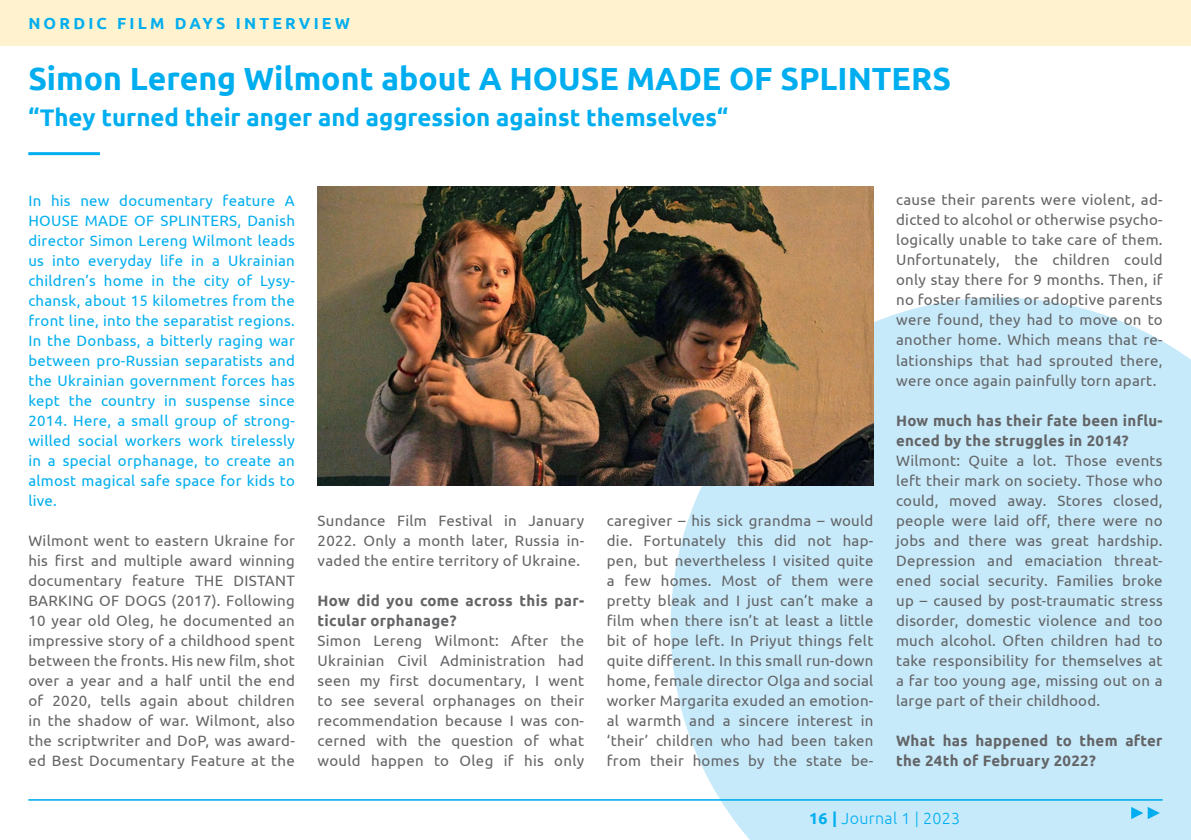
<style>
.page{position:relative;width:1191px;height:840px;background:#fff}
.page>*{position:absolute;margin:0;border:0;box-sizing:border-box;transform-origin:0 0}
.t1{font:700 32px "Ubuntu";color:#00aeef}
.t2{font:700 24px "Ubuntu";color:#00aeef}
.t3{font:700 16px "Ubuntu";letter-spacing:.2em;color:#00aeef}
.t4{font:300 16px "Ubuntu";letter-spacing:.02em;color:#00aeef}
.t5{font:15px/20px "Ubuntu";letter-spacing:.02em;color:#636466;text-align:justify}
.t6{font:15px/20px "Ubuntu";letter-spacing:.02em;color:#00aeef;text-align:justify}
.t7{font:700 15px/20px "Ubuntu";letter-spacing:.02em;color:#636466}
.s1{font-weight:700}
</style>
<div class="page">
<div style="left:0;top:0;width:1191px;height:45px;background:#fff3cf"></div>
<div style="left:670px;top:297px;width:521px;height:542px;background:#c7eafb"></div>
<img style="left:318px;top:186px;width:555px;height:299px">
<hr style="left:28px;top:798px;width:1134px;height:2px;background:#00aeef">
<hr style="left:28px;top:152px;width:72px;height:3px;background:#00aeef">
<svg style="left:1131px;top:806px;width:28px;height:12px"></svg>
<p class="t3" style="left:28px;top:14px;width:320px">Nordic Film Days In terview</p>
<h1 class="t1" style="left:28px;top:59px;width:622px">Simon Lereng Wilmont about A HOUSE MADE</h1>
<h1 class="t1" style="left:729px;top:59px;width:164px">OF SPLI NTERS</h1>
<h2 class="t2" style="left:28px;top:103px;width:701px">“They turned their anger and aggression against themselves“</h2>
<p class="t6" style="left:28px;top:190px;width:268px">In his new documentary feature A HOUSE MADE OF SPLINTERS, Danish director Simon Lereng Wilmont leads us into everyday life in a Ukrainian children’s home in the city of Lysy&shy;chansk, about 15 kilometres from the front line, into the separatist regions.<br>In the Donbass, a bitterly raging war between pro-Russian separatists and the Ukrainian government forces has kept the country in suspense since 2014. Here, a small group of strong&shy;willed social workers work tirelessly in a special orphanage, to create an almost magical safe space for kids to live.</p>
<p class="t5" style="left:28px;top:529px;width:268px">Wilmont went to eastern Ukraine for his first and multiple award winning documentary feature THE DISTANT BARKING OF DOGS (2017). Following 10 year old Oleg, he documented an impressive story of a childhood spent between the fronts. His new film, shot over a year and a half until the end of 2020, tells again about children in the shadow of war. Wilmont, also the scriptwriter and DoP, was award&shy;ed Best Documentary Feature at the</p>
<p class="t5" style="left:317px;top:509px;width:268px">Sundance Film Festival in January 2022. Only a month later, Russia in&shy;vaded the entire territory of Ukraine.</p>
<p class="t7" style="left:317px;top:590px;width:268px">How did you come across this par&shy;ticular orphanage?</p>
<p class="t5" style="left:317px;top:629px;width:268px">Simon Lereng Wilmont: After the Ukrainian Civil Administration had seen my first documentary, I went to see several orphanages on their recommendation because I was con&shy;cerned with the question of what would happen to Oleg if his only</p>
<p class="t5" style="left:607px;top:509px;width:268px">caregiver – his sick grandma – would die. Fortunately this did not hap&shy;pen, but nevertheless I visited quite a few homes. Most of them were pretty bleak and I just can’t make a film when there isn’t at least a little bit of hope left. In Priyut things felt quite different. In this small run-down home, female director Olga and social worker Margarita exuded an emotion&shy;al warmth and a sincere interest in ‘their’ children who had been taken from their homes by the state be-</p>
<p class="t5" style="left:896px;top:189px;width:268px">cause their parents were violent, ad&shy;dicted to alcohol or otherwise psycho&shy;logically unable to take care of them.<br>Unfortunately, the children could only stay there for 9 months. Then, if no foster families or adoptive parents were found, they had to move on to another home. Which means that re&shy;lationships that had sprouted there, were once again painfully torn apart.</p>
<p class="t7" style="left:896px;top:410px;width:268px">How much has their fate been influ&shy;enced by the struggles in 2014?</p>
<p class="t5" style="left:896px;top:449px;width:268px">Wilmont: Quite a lot. Those events left their mark on society. Those who could, moved away. Stores closed, people were laid off, there were no jobs and there was great hardship.<br>Depression and emaciation threat&shy;ened social security. Families broke up – caused by post-traumatic stress disorder, domestic violence and too much alcohol. Often children had to take responsibility for themselves at a far too young age, missing out on a large part of their childhood.</p>
<p class="t7" style="left:896px;top:729px;width:268px">What has happened to them after the 24th of February 2022?</p>
<p class="t4" style="left:809px;top:807px;width:153px"><span class="s1">16 |</span> Journal 1 | 2023</p>
</div>
